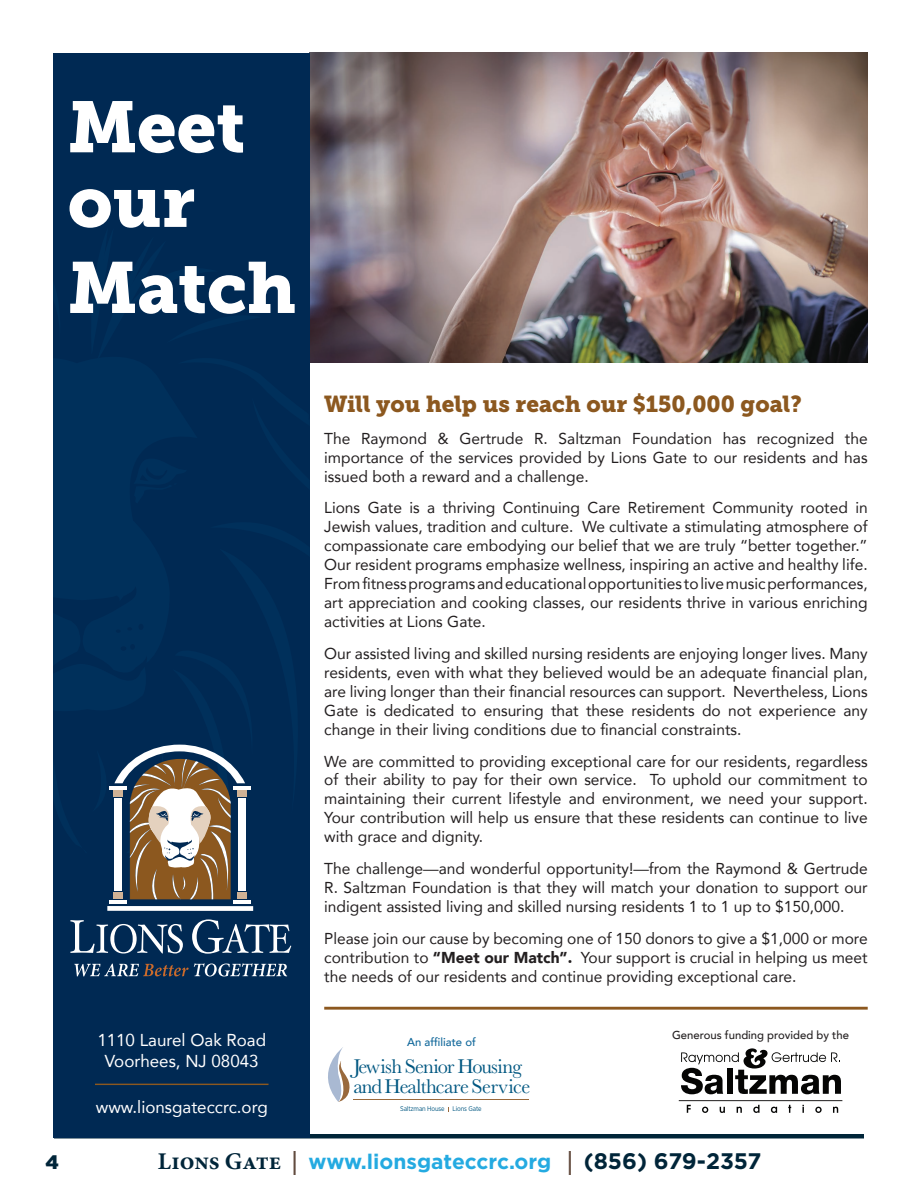
<style>
.page{position:relative;width:918px;height:1188px;background:#fff}
.page>*{position:absolute;margin:0;border:0;box-sizing:border-box;transform-origin:0 0}
.t1{font:71.7px/74.6px "Museo Slab 900";color:#fff}
.t2{font:22.95px "Museo Slab 900";color:#8c581f}
.t3{font:700 21px "Gotham";color:#24aae1}
.t4{font:20.7px/20.1px "Baskerville MT Std";letter-spacing:-.03em;color:#005781}
.t5{font:900 19.5px "Gotham";color:#002539}
.t6{font:17.25px "Avenir";color:#fff}
.t7{font:15.75px/18.9px "Avenir";color:#231f20;text-align:justify}
.t8{font:500 11.55px "Avenir";color:#231f20}
.t9{font:500 11.55px "Avenir";color:#10679a}
.t10{font:6.75px "Gotham Narrow";letter-spacing:-.02em;color:#005781}
.s1{font-weight:900}
.s2{font-family:"Minion Pro";font-size:24px;color:#002539}
.s3{font-family:"Minion Pro";font-size:24px;color:#614a3d}
.s4{font-size:22.5px;color:#002539}
</style>
<div class="page">
<hr style="left:54px;top:1134px;width:810px;height:4px;background:#002539">
<img style="left:310px;top:53px;width:558px;height:310px">
<div style="left:54px;top:53px;width:256px;height:1084px;background:#002953"></div>
<hr style="left:324px;top:1007px;width:544px;height:3px;background:#8c581f">
<svg style="left:328px;top:1047px;width:22px;height:55px"></svg>
<hr style="left:353px;top:1099px;width:176px;height:1px;background:#99693c">
<svg style="left:681px;top:1048px;width:160px;height:46px"></svg>
<hr style="left:679px;top:1100px;width:163px;height:1px;background:#211e1e">
<svg style="left:687px;top:1105px;width:4px;height:8px"></svg>
<svg style="left:702px;top:1107px;width:6px;height:6px"></svg>
<svg style="left:720px;top:1107px;width:5px;height:6px"></svg>
<svg style="left:737px;top:1107px;width:5px;height:6px"></svg>
<svg style="left:753px;top:1105px;width:7px;height:8px"></svg>
<svg style="left:771px;top:1107px;width:6px;height:6px"></svg>
<svg style="left:788px;top:1105px;width:3px;height:8px"></svg>
<svg style="left:802px;top:1105px;width:2px;height:8px"></svg>
<svg style="left:815px;top:1107px;width:7px;height:6px"></svg>
<svg style="left:833px;top:1107px;width:5px;height:6px"></svg>
<svg style="left:70px;top:920px;width:113px;height:34px"></svg>
<svg style="left:192px;top:919px;width:99px;height:35px"></svg>
<hr style="left:110px;top:900px;width:17px;height:3px;background:#fff">
<hr style="left:234px;top:900px;width:17px;height:3px;background:#fff">
<div style="left:107px;top:906px;width:146px;height:5px;background:#fff"></div>
<svg style="left:109px;top:744px;width:142px;height:156px"></svg>
<hr style="left:95px;top:1084px;width:174px;height:1px;background:#8c581f">
<svg style="left:74px;top:963px;width:213px;height:13px"></svg>
<p class="t1" style="left:68px;top:91px;width:179px">Meet our</p>
<p class="t1" style="left:68px;top:251px;width:230px">Match</p>
<p class="t2" style="left:324px;top:391px;width:479px">Will you help us reach our $150,000 goal?</p>
<p class="t7" style="left:324px;top:428px;width:545px">The Raymond &amp; Gertrude R. Saltzman Foundation has recognized the importance of the services provided by Lions Gate to our residents and has issued both a reward and a challenge.</p>
<p class="t7" style="left:324px;top:498px;width:545px">Lions Gate is a thriving Continuing Care Retirement Community rooted in Jewish values, tradition and culture. We cultivate a stimulating atmosphere of compassionate care embodying our belief that we are truly “better together.” Our resident programs emphasize wellness, inspiring an active and healthy life.<br>From fitness programs and educational opportunities to live music performances, art appreciation and cooking classes, our residents thrive in various enriching activities at Lions Gate.</p>
<p class="t7" style="left:324px;top:644px;width:545px">Our assisted living and skilled nursing residents are enjoying longer lives. Many residents, even with what they believed would be an adequate financial plan, are living longer than their financial resources can support. Nevertheless, Lions Gate is dedicated to ensuring that these residents do not experience any change in their living conditions due to financial constraints.</p>
<p class="t7" style="left:324px;top:751px;width:545px">We are committed to providing exceptional care for our residents, regardless of their ability to pay for their own service. To uphold our commitment to maintaining their current lifestyle and environment, we need your support.<br>Your contribution will help us ensure that these residents can continue to live with grace and dignity.</p>
<p class="t7" style="left:324px;top:859px;width:545px">The challenge—and wonderful opportunity!—from the Raymond &amp; Gertrude R. Saltzman Foundation is that they will match your donation to support our indigent assisted living and skilled nursing residents 1 to 1 up to $150,000.</p>
<p class="t7" style="left:324px;top:928px;width:545px">Please join our cause by becoming one of 150 donors to give a $1,000 or more contribution to <span class="s1">“Meet our Match”.</span> Your support is crucial in helping us meet the needs of our residents and continue providing exceptional care.</p>
<p class="t6" style="left:97px;top:1026px;width:170px">1110 Laurel Oak Road</p>
<p class="t9" style="left:407px;top:1032px;width:70px">An affiliate of</p>
<p class="t6" style="left:105px;top:1047px;width:155px">Voorhees, NJ 08043</p>
<p class="t6" style="left:96px;top:1093px;width:173px">www.lionsgateccrc.org</p>
<p class="t4" style="left:353px;top:1056px;width:178px">Jewish Senior Housing and Healthcare Service</p>
<p class="t10" style="left:400px;top:1105px;width:83px">Saltzman House Lions Gate</p>
<p class="t8" style="left:672px;top:1025px;width:178px">Generous funding provided by the</p>
<p class="t5" style="left:46px;top:1151px;width:15px">4</p>
<p class="t3" style="left:158px;top:1150px;width:605px"><span class="s2">Lions Gate</span> <span class="s3">|</span> www.lionsgateccrc.org <span class="s3">|</span> <span class="s4">(856) 679-2357</span></p>
</div>
